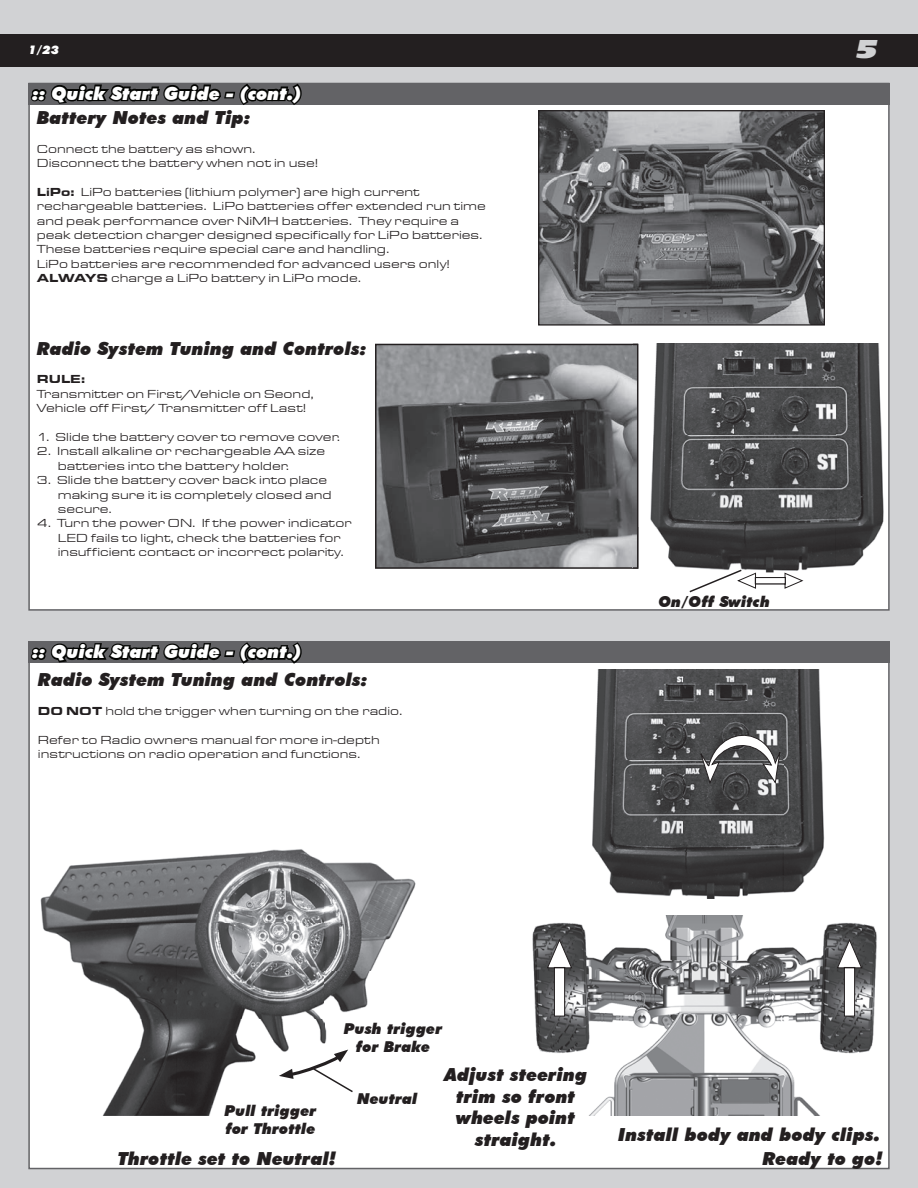
<style>
.page{position:relative;width:918px;height:1188px;background:#d1d2d4}
.page>*{position:absolute;margin:0;border:0;box-sizing:border-box;transform-origin:0 0}
.t1{font:italic 27px "Antique Oli Nor D";color:#d0d1d3}
.t2{font:italic 900 18px/21.6px "Futura BT";color:#231f20;text-align:center}
.t3{font:italic 900 18px "Futura BT";color:#fff}
.t4{font:italic 900 15px/18px "Futura BT";color:#231f20;text-align:center}
.t5{font:12px/14.4px "Eurostar Regular Extended";color:#231f20}
.t6{font:12px "Eurostar Black Extended";color:#231f20}
.t7{font:italic 900 12px "Futura BT";color:#fff}
.s1{font-family:"Eurostar Black Extended"}
</style>
<div class="page">
<div style="left:0;top:34px;width:918px;height:33px;background:#231f20"></div>
<div style="left:29px;top:642px;width:860px;height:527px;background:#fff"></div>
<div style="left:29px;top:83px;width:860px;height:527px;background:#fff"></div>
<div style="left:28px;top:83px;width:862px;height:21px;background:#636366"></div>
<svg style="left:28px;top:82px;width:276px;height:28px"></svg>
<div style="left:28px;top:641px;width:862px;height:22px;background:#636366"></div>
<svg style="left:28px;top:642px;width:274px;height:27px"></svg>
<svg style="left:375px;top:344px;width:258px;height:225px;background:#636365"></svg>
<img style="left:638px;top:344px;width:246px;height:183px">
<img style="left:638px;top:527px;width:244px;height:43px">
<img style="left:633px;top:344px;width:5px;height:224px">
<svg style="left:688px;top:568px;width:115px;height:25px"></svg>
<img style="left:40px;top:849px;width:376px;height:267px">
<svg style="left:279px;top:1050px;width:76px;height:44px"></svg>
<img style="left:540px;top:112px;width:283px;height:212px">
<div style="left:538px;top:110px;width:287px;height:216px;border:1px solid #231f20"></div>
<img style="left:532px;top:916px;width:345px;height:200px">
<img style="left:592px;top:669px;width:233px;height:229px">
<svg style="left:699px;top:730px;width:82px;height:54px"></svg>
<svg style="left:546px;top:939px;width:27px;height:78px"></svg>
<svg style="left:836px;top:939px;width:27px;height:78px"></svg>
<p class="t7" style="left:28px;top:42px;width:32px">1/23</p>
<h1 class="t1" style="left:855px;top:34px;width:22px">5</h1>
<h2 class="t3" style="left:32px;top:82px;width:270px">:: Quick Start Guide - (cont.)</h2>
<h2 class="t2" style="left:37px;top:106px;width:215px">Battery Notes and Tip:</h2>
<p class="t5" style="left:37px;top:141px;width:283px">Connect the battery as shown.<br>Disconnect the battery when not in use!</p>
<p class="t5" style="left:37px;top:184px;width:451px"><span class="s1">LiPo:</span> LiPo batteries (lithium polymer) are high current rechargeable batteries. LiPo batteries offer extended run time and peak performance over NiMH batteries. They require a peak detection charger designed specifically for LiPo batteries.<br>These batteries require special care and handling.<br>LiPo batteries are recommended for advanced users only!<br><span class="s1">ALWAYS</span> charge a LiPo battery in LiPo mode.</p>
<h2 class="t2" style="left:37px;top:337px;width:331px">Radio System Tuning and Controls:</h2>
<p class="t6" style="left:37px;top:372px;width:50px">RULE:</p>
<p class="t5" style="left:37px;top:386px;width:279px">Transmitter on First/Vehicle on Seond,<br>Vehicle off First/ Transmitter off Last!</p>
<p class="t5" style="left:37px;top:429px;width:305px">1. Slide the battery cover to remove cover.</p>
<p class="t5" style="left:58px;top:444px;width:269px;text-indent:-21px">2. Install alkaline or rechargeable AA size batteries into the battery holder.</p>
<p class="t5" style="left:58px;top:473px;width:275px;text-indent:-21px">3. Slide the battery cover back into place making sure it is completely closed and secure.</p>
<p class="t5" style="left:58px;top:516px;width:295px;text-indent:-21px">4. Turn the power ON. If the power indicator<br>LED fails to light, check the batteries for insufficient contact or incorrect polarity.</p>
<h2 class="t3" style="left:32px;top:641px;width:270px">:: Quick Start Guide - (cont.)</h2>
<h2 class="t2" style="left:38px;top:669px;width:331px">Radio System Tuning and Controls:</h2>
<p class="t5" style="left:38px;top:704px;width:366px"><span class="s1">DO NOT</span> hold the trigger when turning on the radio.</p>
<p class="t5" style="left:38px;top:733px;width:343px">Refer to Radio owners manual for more in-depth instructions on radio operation and functions.</p>
<p class="t4" style="left:658px;top:592px;width:113px">On/Off Switch</p>
<p class="t4" style="left:344px;top:1019px;width:100px">Push trigger for Brake</p>
<p class="t4" style="left:225px;top:1101px;width:94px;text-align:left">Pull trigger for Throttle</p>
<h2 class="t2" style="left:118px;top:1147px;width:220px">Throttle set to Neutral!</h2>
<p class="t4" style="left:357px;top:1090px;width:62px">Neutral</p>
<h2 class="t2" style="left:444px;top:1064px;width:145px">Adjust steering trim so front wheels point straight.</h2>
<h2 class="t2" style="left:618px;top:1122px;width:266px;line-height:24.2px;text-align:right">Install body and body clips.<br>Ready to go!</h2>
</div>
